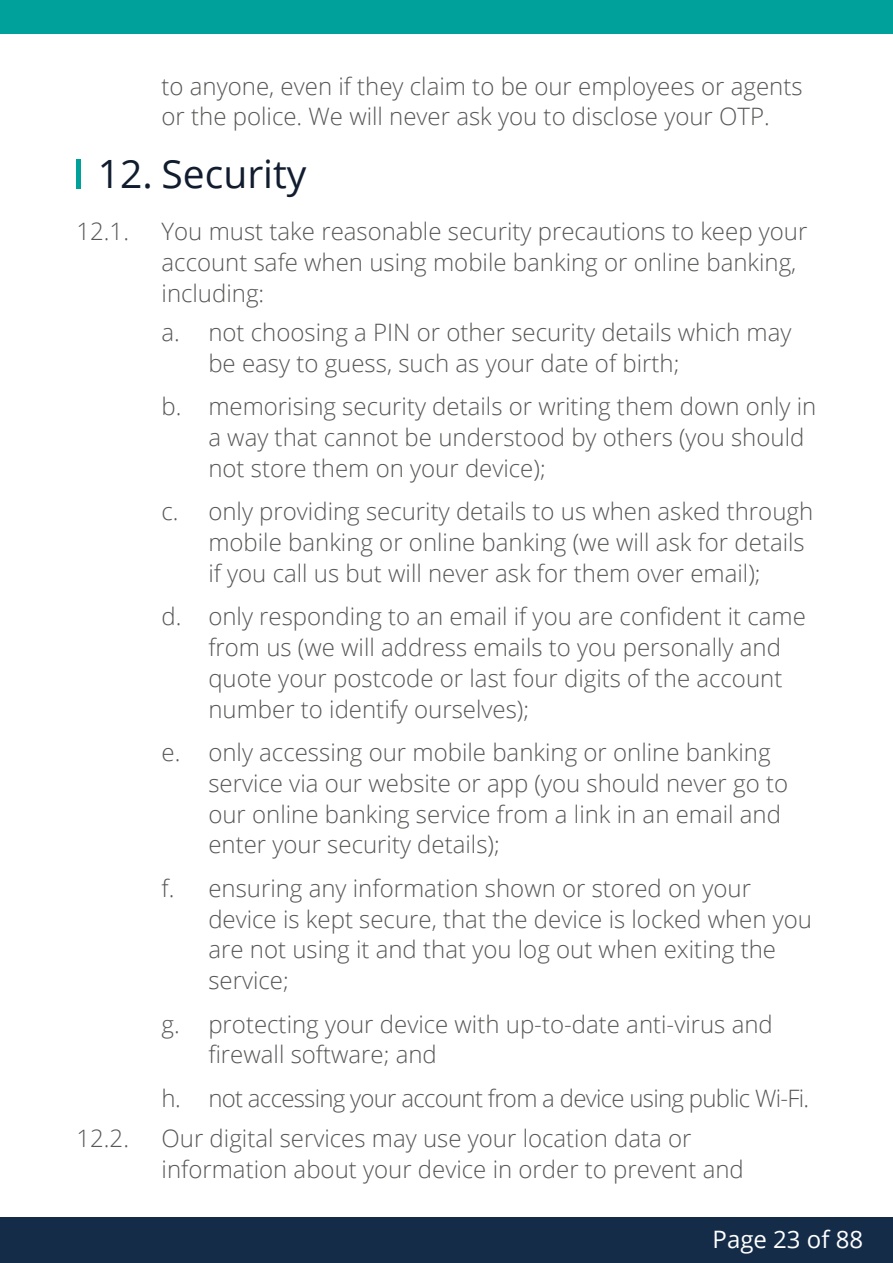
<style>
.page{position:relative;width:893px;height:1263px;background:#fff}
.page>*{position:absolute;margin:0;border:0;box-sizing:border-box;transform-origin:0 0}
.t1{font:39px "Open Sans";color:#111d2f}
.t2{font:300 24px/30.8px "Open Sans";color:#575756}
.t3{font:300 24px "Open Sans";letter-spacing:-.03em;color:#575756}
.t4{font:24px "Open Sans";color:#fff}
</style>
<div class="page">
<div style="left:0;top:1217px;width:893px;height:46px;background:#152c49"></div>
<div style="left:0;top:0;width:893px;height:33px;background:#00a19a"></div>
<hr style="left:77px;top:159px;width:4px;height:29px;background:#00a19a">
<p class="t2" style="left:162px;top:71px;width:642px;line-height:30px">to anyone, even if they claim to be our employees or agents or the police. We will never ask you to disclose your OTP.</p>
<h1 class="t1" style="left:98px;top:147px;width:210px">12. Security</h1>
<p class="t2" style="left:77px;top:215px;width:54px">12.1.</p>
<p class="t2" style="left:162px;top:215px;width:647px">You must take reasonable security precautions to keep your account safe when using mobile banking or online banking, including:</p>
<p class="t2" style="left:208px;top:316px;width:585px;text-indent:-47px">a. not choosing a PIN or other security details which may be easy to guess, such as your date of birth;</p>
<p class="t2" style="left:208px;top:390px;width:609px;text-indent:-47px">b. memorising security details or writing them down only in a way that cannot be understood by others (you should not store them on your device);</p>
<p class="t2" style="left:208px;top:495px;width:606px;text-indent:-47px">c. only providing security details to us when asked through mobile banking or online banking (we will ask for details if you call us but will never ask for them over email);</p>
<p class="t2" style="left:208px;top:600px;width:599px;text-indent:-47px">d. only responding to an email if you are confident it came from us (we will address emails to you personally and quote your postcode or last four digits of the account number to identify ourselves);</p>
<p class="t2" style="left:208px;top:736px;width:581px;text-indent:-47px">e. only accessing our mobile banking or online banking service via our website or app (you should never go to our online banking service from a link in an email and enter your security details);</p>
<p class="t2" style="left:208px;top:872px;width:605px;text-indent:-47px">f. ensuring any information shown or stored on your device is kept secure, that the device is locked when you are not using it and that you log out when exiting the service;</p>
<p class="t2" style="left:208px;top:1008px;width:566px;text-indent:-47px">g. protecting your device with up-to-date anti-virus and firewall software; and</p>
<p class="t3" style="left:162px;top:1082px;width:649px">h. not accessing your account from a device using public Wi-Fi.</p>
<p class="t2" style="left:77px;top:1122px;width:54px">12.2.</p>
<p class="t2" style="left:162px;top:1122px;width:584px;line-height:31.5px">Our digital services may use your location data or information about your device in order to prevent and</p>
<p class="t4" style="left:713px;top:1222px;width:152px">Page 23 of 88</p>
</div>
